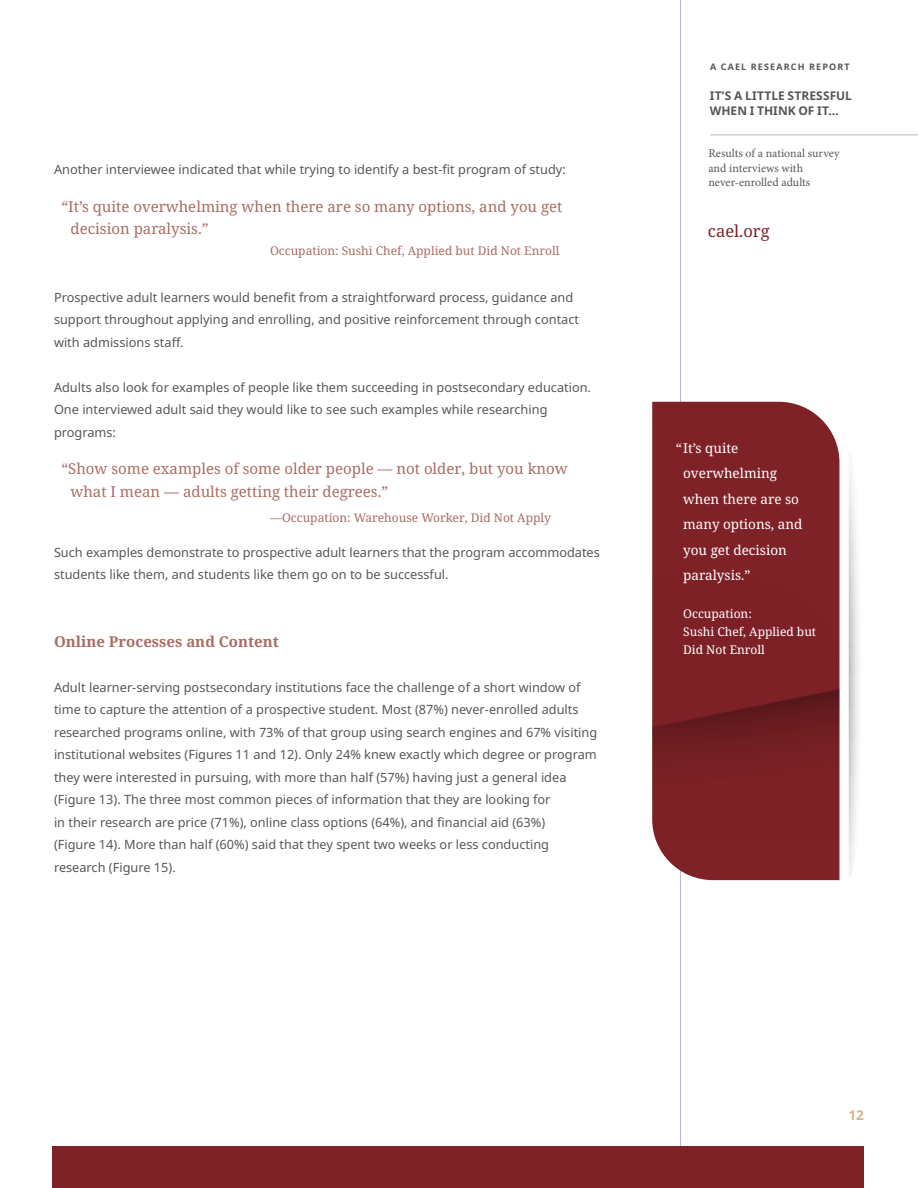
<style>
.page{position:relative;width:918px;height:1188px;background:#fff}
.page>*{position:absolute;margin:0;border:0;box-sizing:border-box;transform-origin:0 0}
.t1{font:16.5px "Noto Serif";color:#7e2227}
.QUOTE{font:15px/22.5px "Noto Serif";color:#a96d63}
.INTRO_PARA_RED{font:700 15px "Noto Serif";color:#a96d63}
.t2{font:13.5px/25.5px "Noto Serif";color:#fff}
.t3{font:700 13.5px "Noto Sans";color:#d9b28d}
.COPY_1{font:12.75px/22.5px "Noto Sans";color:#545759}
.t4{font:12px/14.4px "Minion Pro";color:#57585a}
.QUOTE-2{font:12px "Noto Serif";color:#a96d63}
.t5{font:12px/18px "Noto Serif";color:#fff}
.QUOTE_NAME{font:12px "Noto Serif";color:#a96d63}
.t6{font:700 12px/15px "Noto Sans";letter-spacing:.005em;color:#545759}
.t7{font:700 9px "Noto Sans";letter-spacing:.125em;color:#545759}
</style>
<div class="page">
<hr style="left:710px;top:135px;width:208px;height:1px;background:#bbbaba">
<hr style="left:680px;top:0;width:1px;height:1188px;background:#afb9ca">
<div style="left:53px;top:1146px;width:811px;height:42px;background:#7e2227"></div>
<div style="left:652px;top:402px;width:187px;height:478px;background:#7e2227"></div>
<img style="left:652px;top:579px;width:187px;height:262px">
<img style="left:849px;top:468px;width:10px;height:409px">
<p class="COPY_1" style="left:54px;top:158px;width:513px">Another interviewee indicated that while trying to identify a best-fit program of study:</p>
<p class="QUOTE" style="left:70px;top:195px;width:493px;text-indent:-9px">“It’s quite overwhelming when there are so many options, and you get decision paralysis.”</p>
<p class="QUOTE-2" style="left:270px;top:242px;width:291px">Occupation: Sushi Chef, Applied but Did Not Enroll</p>
<p class="COPY_1" style="left:54px;top:286px;width:527px">Prospective adult learners would benefit from a straightforward process, guidance and support throughout applying and enrolling, and positive reinforcement through contact with admissions staff.</p>
<p class="COPY_1" style="left:54px;top:376px;width:539px">Adults also look for examples of people like them succeeding in postsecondary education.<br>One interviewed adult said they would like to see such examples while researching programs:</p>
<p class="QUOTE" style="left:70px;top:458px;width:499px;text-indent:-9px">“Show some examples of some older people — not older, but you know what I mean — adults getting their degrees.”</p>
<p class="QUOTE_NAME" style="left:270px;top:509px;width:282px">—Occupation: Warehouse Worker, Did Not Apply</p>
<p class="COPY_1" style="left:54px;top:541px;width:547px">Such examples demonstrate to prospective adult learners that the program accommodates students like them, and students like them go on to be successful.</p>
<p class="INTRO_PARA_RED" style="left:54px;top:631px;width:226px">Online Processes and Content</p>
<p class="COPY_1" style="left:54px;top:676px;width:545px">Adult learner-serving postsecondary institutions face the challenge of a short window of time to capture the attention of a prospective student. Most (87%) never-enrolled adults researched programs online, with 73% of that group using search engines and 67% visiting institutional websites (Figures 11 and 12). Only 24% knew exactly which degree or program they were interested in pursuing, with more than half (57%) having just a general idea (Figure 13). The three most common pieces of information that they are looking for<br>in their research are price (71%), online class options (64%), and financial aid (63%)<br>(Figure 14). More than half (60%) said that they spent two weeks or less conducting research (Figure 15).</p>
<p class="t7" style="left:710px;top:60px;width:141px">A CAEL RESEARCH REPORT</p>
<p class="t6" style="left:710px;top:89px;width:144px">IT’S A LITTLE STRESSFUL<br>WHEN I THINK OF IT…</p>
<p class="t4" style="left:708px;top:146px;width:133px">Results of a national survey and interviews with never-enrolled adults</p>
<p class="t1" style="left:708px;top:219px;width:63px">cael.org</p>
<p class="t2" style="left:683px;top:436px;width:121px;text-indent:-8px">“It’s quite overwhelming when there are so many options, and you get decision paralysis.”</p>
<p class="t5" style="left:683px;top:605px;width:134px">Occupation:<br>Sushi Chef, Applied but<br>Did Not Enroll</p>
<p class="t3" style="left:849px;top:1105px;width:17px">12</p>
</div>
